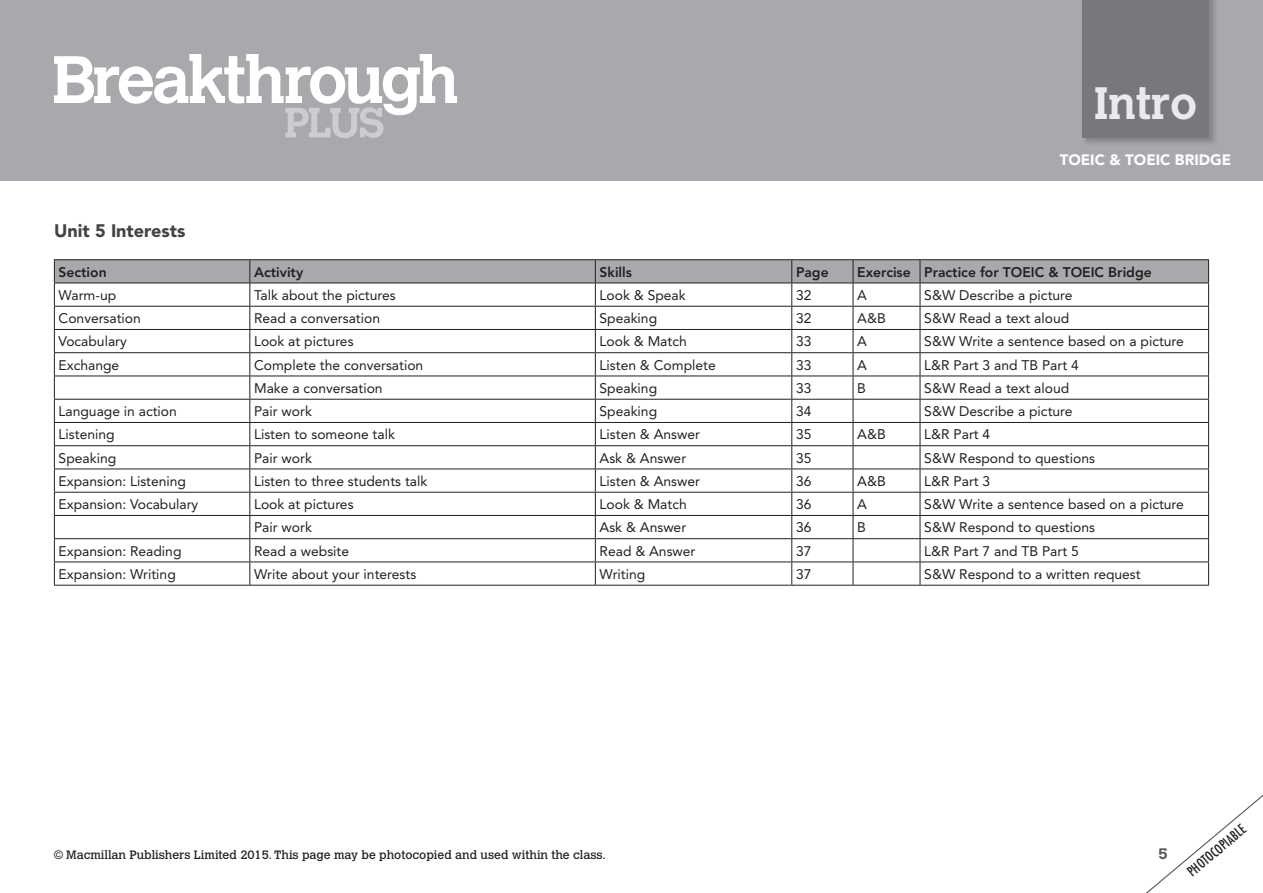
<style>
.page{position:relative;width:1263px;height:893px;background:#fff}
.page>*{position:absolute;margin:0;border:0;box-sizing:border-box;transform-origin:0 0}
.t1{font:700 45px "Calvert MT Std";color:#e9eaeb}
.t2{font:900 18px "Avenir LT Std";color:#414243}
.t3{font:900 15px "Avenir LT Std";color:#fff}
.t4{font:700 15px "Calvert MT Std";color:#57585a}
.t5{font:13.8px "Avenir LT Std";color:#231f20}
.t6{font:800 13.8px "Avenir LT Std";color:#231f20}
.t7{font:condensed 13.5px "Futura Std";color:#231f20}
.t8{font:12px "Calvert MT Std";color:#231f20}
</style>
<div class="page">
<div style="left:0;top:0;width:1263px;height:181px;background:#a8a9ad"></div>
<svg style="left:1146px;top:794px;width:117px;height:99px"></svg>
<svg style="left:54px;top:54px;width:403px;height:84px"></svg>
<div style="left:1082px;top:0;width:136px;height:146px;background:#231f20;opacity:.25"></div>
<div style="left:1082px;top:0;width:127px;height:137px;background:#76787b"></div>
<hr style="left:54px;top:259px;width:196px;height:1px;background:#231f20">
<hr style="left:250px;top:259px;width:345px;height:1px;background:#231f20">
<hr style="left:595px;top:259px;width:197px;height:1px;background:#231f20">
<hr style="left:792px;top:259px;width:61px;height:1px;background:#231f20">
<hr style="left:853px;top:259px;width:67px;height:1px;background:#231f20">
<hr style="left:920px;top:259px;width:289px;height:1px;background:#231f20">
<svg style="left:54px;top:260px;width:1155px;height:325px"></svg>
<hr style="left:54px;top:585px;width:196px;height:1px;background:#231f20">
<hr style="left:250px;top:585px;width:345px;height:1px;background:#231f20">
<hr style="left:595px;top:585px;width:197px;height:1px;background:#231f20">
<hr style="left:792px;top:585px;width:61px;height:1px;background:#231f20">
<hr style="left:853px;top:585px;width:67px;height:1px;background:#231f20">
<hr style="left:920px;top:585px;width:289px;height:1px;background:#231f20">
<h1 class="t1" style="left:1094px;top:75px;width:105px">Intro</h1>
<p class="t3" style="left:1060px;top:150px;width:173px">TOEIC &amp; TOEIC BRIDGE</p>
<h2 class="t2" style="left:54px;top:220px;width:133px">Unit 5 Interests</h2>
<p class="t6" style="left:59px;top:264px;width:50px">Section</p>
<p class="t6" style="left:254px;top:264px;width:51px">Activity</p>
<p class="t6" style="left:600px;top:264px;width:34px">Skills</p>
<p class="t6" style="left:796px;top:264px;width:34px">Page</p>
<p class="t6" style="left:857px;top:264px;width:296px">Exercise Practice for TOEIC &amp; TOEIC Bridge</p>
<p class="t5" style="left:59px;top:287px;width:59px">Warm-up</p>
<p class="t5" style="left:254px;top:287px;width:143px">Talk about the pictures</p>
<p class="t5" style="left:600px;top:287px;width:88px">Look &amp; Speak</p>
<p class="t5" style="left:796px;top:287px;width:17px">32</p>
<p class="t5" style="left:857px;top:287px;width:11px">A</p>
<p class="t5" style="left:924px;top:287px;width:150px">S&amp;W Describe a picture</p>
<p class="t5" style="left:59px;top:310px;width:84px">Conversation</p>
<p class="t5" style="left:254px;top:310px;width:127px">Read a conversation</p>
<p class="t5" style="left:600px;top:310px;width:59px">Speaking</p>
<p class="t5" style="left:796px;top:310px;width:17px">32</p>
<p class="t5" style="left:857px;top:310px;width:30px">A&amp;B</p>
<p class="t5" style="left:924px;top:310px;width:146px">S&amp;W Read a text aloud</p>
<p class="t5" style="left:59px;top:333px;width:70px">Vocabulary</p>
<p class="t5" style="left:254px;top:333px;width:101px">Look at pictures</p>
<p class="t5" style="left:600px;top:333px;width:89px">Look &amp; Match</p>
<p class="t5" style="left:796px;top:333px;width:17px">33</p>
<p class="t5" style="left:857px;top:333px;width:11px">A</p>
<p class="t5" style="left:924px;top:333px;width:261px">S&amp;W Write a sentence based on a picture</p>
<p class="t5" style="left:59px;top:357px;width:62px">Exchange</p>
<p class="t5" style="left:254px;top:357px;width:171px">Complete the conversation</p>
<p class="t5" style="left:600px;top:357px;width:118px">Listen &amp; Complete</p>
<p class="t5" style="left:796px;top:357px;width:17px">33</p>
<p class="t5" style="left:857px;top:357px;width:11px">A</p>
<p class="t5" style="left:924px;top:357px;width:156px">L&amp;R Part 3 and TB Part 4</p>
<p class="t5" style="left:254px;top:380px;width:130px">Make a conversation</p>
<p class="t5" style="left:600px;top:380px;width:59px">Speaking</p>
<p class="t5" style="left:796px;top:380px;width:17px">33</p>
<p class="t5" style="left:857px;top:380px;width:10px">B</p>
<p class="t5" style="left:924px;top:380px;width:146px">S&amp;W Read a text aloud</p>
<p class="t5" style="left:59px;top:403px;width:120px">Language in action</p>
<p class="t5" style="left:254px;top:403px;width:59px">Pair work</p>
<p class="t5" style="left:600px;top:403px;width:59px">Speaking</p>
<p class="t5" style="left:796px;top:403px;width:17px">34</p>
<p class="t5" style="left:924px;top:403px;width:150px">S&amp;W Describe a picture</p>
<p class="t5" style="left:59px;top:426px;width:58px">Listening</p>
<p class="t5" style="left:254px;top:426px;width:142px">Listen to someone talk</p>
<p class="t5" style="left:600px;top:426px;width:102px">Listen &amp; Answer</p>
<p class="t5" style="left:796px;top:426px;width:17px">35</p>
<p class="t5" style="left:857px;top:426px;width:30px">A&amp;B</p>
<p class="t5" style="left:924px;top:426px;width:68px">L&amp;R Part 4</p>
<p class="t5" style="left:59px;top:450px;width:59px">Speaking</p>
<p class="t5" style="left:254px;top:450px;width:59px">Pair work</p>
<p class="t5" style="left:600px;top:450px;width:88px">Ask &amp; Answer</p>
<p class="t5" style="left:796px;top:450px;width:17px">35</p>
<p class="t5" style="left:924px;top:450px;width:172px">S&amp;W Respond to questions</p>
<p class="t5" style="left:59px;top:473px;width:129px">Expansion: Listening</p>
<p class="t5" style="left:254px;top:473px;width:175px">Listen to three students talk</p>
<p class="t5" style="left:600px;top:473px;width:102px">Listen &amp; Answer</p>
<p class="t5" style="left:796px;top:473px;width:17px">36</p>
<p class="t5" style="left:857px;top:473px;width:30px">A&amp;B</p>
<p class="t5" style="left:924px;top:473px;width:68px">L&amp;R Part 3</p>
<p class="t5" style="left:59px;top:496px;width:141px">Expansion: Vocabulary</p>
<p class="t5" style="left:254px;top:496px;width:101px">Look at pictures</p>
<p class="t5" style="left:600px;top:496px;width:89px">Look &amp; Match</p>
<p class="t5" style="left:796px;top:496px;width:17px">36</p>
<p class="t5" style="left:857px;top:496px;width:11px">A</p>
<p class="t5" style="left:924px;top:496px;width:261px">S&amp;W Write a sentence based on a picture</p>
<p class="t5" style="left:254px;top:519px;width:59px">Pair work</p>
<p class="t5" style="left:600px;top:519px;width:88px">Ask &amp; Answer</p>
<p class="t5" style="left:796px;top:519px;width:17px">36</p>
<p class="t5" style="left:857px;top:519px;width:10px">B</p>
<p class="t5" style="left:924px;top:519px;width:172px">S&amp;W Respond to questions</p>
<p class="t5" style="left:59px;top:543px;width:124px">Expansion: Reading</p>
<p class="t5" style="left:254px;top:543px;width:97px">Read a website</p>
<p class="t5" style="left:600px;top:543px;width:97px">Read &amp; Answer</p>
<p class="t5" style="left:796px;top:543px;width:17px">37</p>
<p class="t5" style="left:924px;top:543px;width:156px">L&amp;R Part 7 and TB Part 5</p>
<p class="t5" style="left:59px;top:566px;width:119px">Expansion: Writing</p>
<p class="t5" style="left:254px;top:566px;width:164px">Write about your interests</p>
<p class="t5" style="left:600px;top:566px;width:47px">Writing</p>
<p class="t5" style="left:796px;top:566px;width:17px">37</p>
<p class="t5" style="left:924px;top:566px;width:218px">S&amp;W Respond to a written request</p>
<p class="t8" style="left:54px;top:848px;width:553px">© Macmillan Publishers Limited 2015. This page may be photocopied and used within the class.</p>
<p class="t4" style="left:1158px;top:844px;width:11px">5</p>
<p class="t7" style="left:1184px;top:867px;width:73px;rotate:-40deg">PHOTOCOPIABLE</p>
</div>
